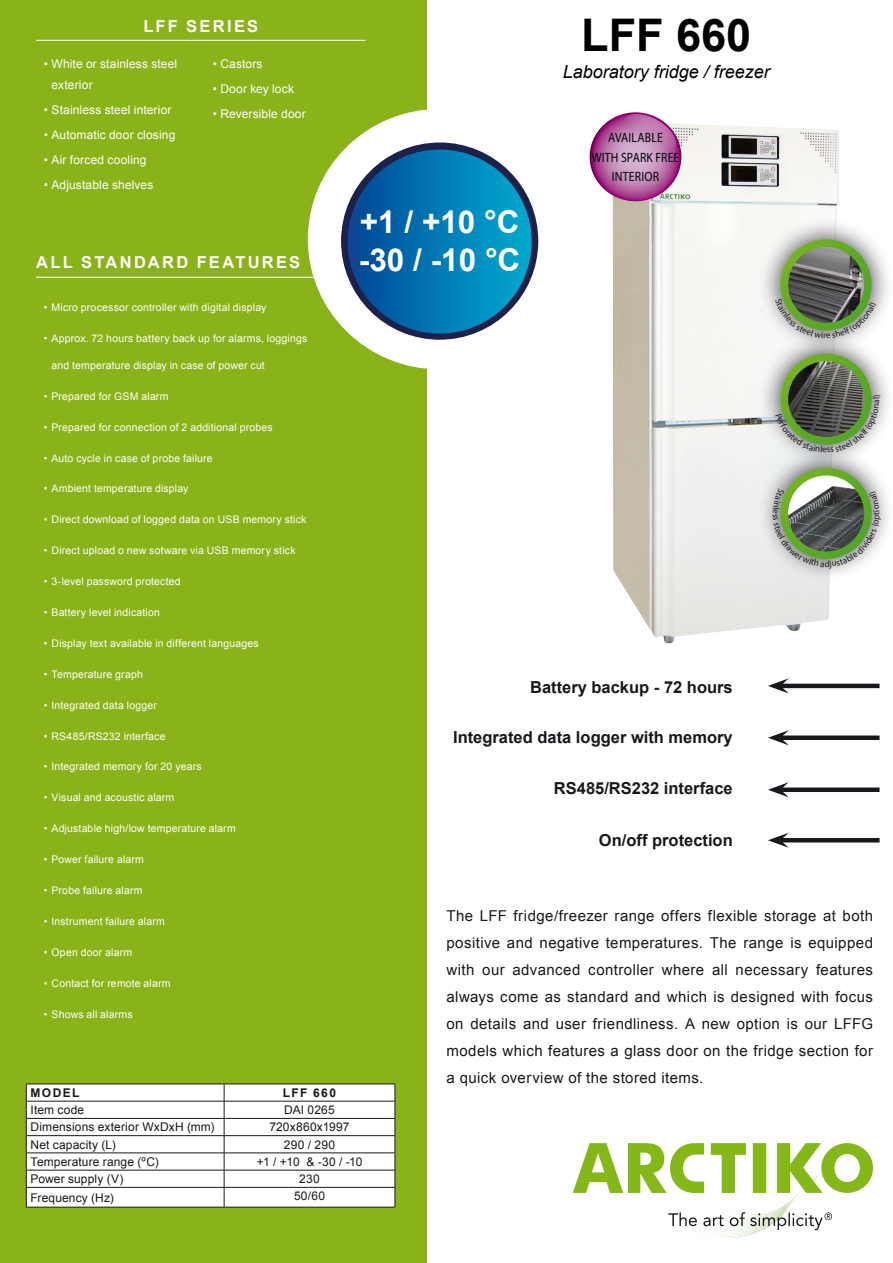
<style>
.page{position:relative;width:893px;height:1263px;background:#fff}
.page>*{position:absolute;margin:0;border:0;box-sizing:border-box;transform-origin:0 0}
.t1{font:700 45px "Arial";color:#000}
.t2{font:700 31.5px/37.8px "Arial";color:#fff}
.t3{font:italic 18px "Arial";color:#000}
.t4{font:700 16.5px "Arial";color:#1a171c}
.Skema_bjælke_overskr{font:700 16.5px "Arial";letter-spacing:.135em;color:#fff}
.Body_Text_10pts{font:15px/27px "Arial";letter-spacing:.03em;color:#1a171c;text-align:justify}
.Brød{font:13.5px "Myriad Pro";letter-spacing:.015em;color:#00050a;scale:.87 1}
.Specifications_Skema{font:12px "Arial";letter-spacing:.01em;color:#1a171c}
.t5{font:12px/21px "Arial";letter-spacing:.01em;color:#fff}
.Specifications_Skema-2{font:700 12px "Arial";letter-spacing:.12em;color:#1a171c}
.t6{font:10.5px "Arial";letter-spacing:.015em;color:#fff}
</style>
<div class="page">
<div style="left:0;top:0;width:426px;height:1263px;background:#8ab219"></div>
<hr style="left:36px;top:277px;width:294px;height:1px;background:#fff">
<div style="left:27px;top:1085px;width:368px;height:122px;background:#fff"></div>
<hr style="left:26px;top:1118px;width:198px;height:1px;background:#1a171c">
<hr style="left:224px;top:1118px;width:171px;height:1px;background:#1a171c">
<hr style="left:26px;top:1135px;width:198px;height:1px;background:#1a171c">
<hr style="left:224px;top:1135px;width:171px;height:1px;background:#1a171c">
<hr style="left:26px;top:1152px;width:198px;height:1px;background:#1a171c">
<hr style="left:224px;top:1152px;width:171px;height:1px;background:#1a171c">
<hr style="left:26px;top:1170px;width:198px;height:1px;background:#1a171c">
<hr style="left:224px;top:1170px;width:171px;height:1px;background:#1a171c">
<hr style="left:26px;top:1187px;width:198px;height:1px;background:#1a171c">
<hr style="left:224px;top:1187px;width:171px;height:1px;background:#1a171c">
<hr style="left:26px;top:1207px;width:198px;height:1px;background:#1a171c">
<hr style="left:224px;top:1207px;width:171px;height:1px;background:#1a171c">
<hr style="left:26px;top:1084px;width:198px;height:1px;background:#1a171c">
<svg style="left:26px;top:1084px;width:1px;height:123px"></svg>
<hr style="left:224px;top:1084px;width:171px;height:1px;background:#1a171c">
<svg style="left:224px;top:1084px;width:1px;height:123px"></svg>
<svg style="left:395px;top:1084px;width:1px;height:123px"></svg>
<hr style="left:26px;top:1101px;width:198px;height:1px;background:#1a171c">
<hr style="left:224px;top:1101px;width:171px;height:1px;background:#1a171c">
<hr style="left:36px;top:40px;width:330px;height:1px;background:#fff">
<hr style="left:780px;top:838px;width:99px;height:4px;background:#1a171c">
<svg style="left:768px;top:833px;width:21px;height:15px"></svg>
<div style="left:780px;top:787px;width:99px;height:5px;background:#1a171c"></div>
<svg style="left:768px;top:782px;width:21px;height:15px"></svg>
<div style="left:780px;top:735px;width:99px;height:5px;background:#1a171c"></div>
<svg style="left:768px;top:730px;width:21px;height:15px"></svg>
<hr style="left:780px;top:684px;width:99px;height:4px;background:#1a171c">
<svg style="left:768px;top:678px;width:21px;height:15px"></svg>
<div style="left:308px;top:109px;width:263px;height:260px;background:#fff;border-radius:50%"></div>
<img style="left:782px;top:1194px;width:16px;height:13px">
<img style="left:721px;top:1207px;width:68px;height:31px">
<svg style="left:573px;top:1143px;width:300px;height:50px"></svg>
<svg style="left:668px;top:1208px;width:164px;height:22px"></svg>
<div style="left:341px;top:142px;width:197px;height:198px;background:#1c214c;border-radius:50%"></div>
<div style="left:348px;top:150px;width:184px;height:184px;background:linear-gradient(to right,#034796,#00a9cf);border-radius:92px"></div>
<img style="left:612px;top:124px;width:227px;height:519px">
<svg style="left:589px;top:112px;width:95px;height:92px"></svg>
<div style="left:758px;top:216px;width:135px;height:138px;background:#1a171c;opacity:.75"></div>
<img style="left:784px;top:243px;width:84px;height:84px;border-radius:42px">
<div style="left:781px;top:239px;width:91px;height:91px;border:8px solid #fff;border-radius:50%"></div>
<div style="left:758px;top:331px;width:135px;height:137px;background:#1a171c;opacity:.75"></div>
<img style="left:784px;top:357px;width:84px;height:84px;border-radius:42px">
<div style="left:781px;top:354px;width:91px;height:91px;border:8px solid #fff;border-radius:50%"></div>
<div style="left:758px;top:445px;width:135px;height:137px;background:#1a171c;opacity:.75"></div>
<svg style="left:784px;top:472px;width:84px;height:83px"></svg>
<img style="left:784px;top:482px;width:84px;height:7px">
<div style="left:781px;top:468px;width:91px;height:91px;border:8px solid #fff;border-radius:50%"></div>
<svg style="left:775px;top:299px;width:102px;height:39px;background:#909e86"></svg>
<svg style="left:775px;top:395px;width:105px;height:58px;background:#818e77"></svg>
<svg style="left:773px;top:489px;width:108px;height:79px;background:#879580"></svg>
<p class="Skema_bjælke_overskr" style="left:143px;top:14px;width:116px">LFF SERIES</p>
<p class="t5" style="left:52px;top:53px;width:127px;text-indent:-8px">• White or stainless steel exterior</p>
<p class="t5" style="left:44px;top:99px;width:129px">• Stainless steel interior</p>
<p class="t5" style="left:44px;top:124px;width:133px">• Automatic door closing</p>
<p class="t5" style="left:44px;top:149px;width:104px">• Air forced cooling</p>
<p class="t5" style="left:44px;top:174px;width:111px">• Adjustable shelves</p>
<p class="t5" style="left:213px;top:53px;width:51px">• Castors</p>
<p class="t5" style="left:213px;top:78px;width:83px">• Door key lock</p>
<p class="t5" style="left:213px;top:103px;width:95px">• Reversible door</p>
<p class="Skema_bjælke_overskr" style="left:36px;top:251px;width:265px">ALL STANDARD FEATURES</p>
<p class="t6" style="left:44px;top:300px;width:224px">• Micro processor controller with digital display</p>
<p class="t6" style="left:44px;top:331px;width:265px">• Approx. 72 hours battery back up for alarms, loggings</p>
<p class="t6" style="left:52px;top:358px;width:215px">and temperature display in case of power cut</p>
<p class="t6" style="left:44px;top:389px;width:126px">• Prepared for GSM alarm</p>
<p class="t6" style="left:44px;top:420px;width:230px">• Prepared for connection of 2 additional probes</p>
<p class="t6" style="left:44px;top:451px;width:170px">• Auto cycle in case of probe failure</p>
<p class="t6" style="left:44px;top:481px;width:146px">• Ambient temperature display</p>
<p class="t6" style="left:44px;top:512px;width:264px">• Direct download of logged data on USB memory stick</p>
<p class="t6" style="left:44px;top:543px;width:253px">• Direct upload o new sotware via USB memory stick</p>
<p class="t6" style="left:44px;top:574px;width:138px">• 3-level password protected</p>
<p class="t6" style="left:44px;top:605px;width:118px">• Battery level indication</p>
<p class="t6" style="left:44px;top:636px;width:216px">• Display text available in different languages</p>
<p class="t6" style="left:44px;top:667px;width:101px">• Temperature graph</p>
<p class="t6" style="left:44px;top:698px;width:115px">• Integrated data logger</p>
<p class="t6" style="left:44px;top:729px;width:123px">• RS485/RS232 interface</p>
<p class="t6" style="left:44px;top:759px;width:159px">• Integrated memory for 20 years</p>
<p class="t6" style="left:44px;top:790px;width:132px">• Visual and acoustic alarm</p>
<p class="t6" style="left:44px;top:821px;width:194px">• Adjustable high/low temperature alarm</p>
<p class="t6" style="left:44px;top:852px;width:102px">• Power failure alarm</p>
<p class="t6" style="left:44px;top:883px;width:100px">• Probe failure alarm</p>
<p class="t6" style="left:44px;top:914px;width:123px">• Instrument failure alarm</p>
<p class="t6" style="left:44px;top:945px;width:90px">• Open door alarm</p>
<p class="t6" style="left:44px;top:976px;width:128px">• Contact for remote alarm</p>
<p class="t6" style="left:44px;top:1006px;width:90px">• Shows all alarms</p>
<p class="t1" style="left:581px;top:4px;width:172px">LFF 660</p>
<p class="t3" style="left:563px;top:60px;width:209px">Laboratory fridge / freezer</p>
<h2 class="t2" style="left:359px;top:203px;width:163px">+1 / +10 °C -30 / -10 °C</h2>
<p class="Brød" style="left:608px;top:129px;width:64px">AVAILABLE</p>
<p class="Brød" style="left:592px;top:149px;width:102px">WITH SPARK FREE</p>
<p class="Brød" style="left:612px;top:168px;width:56px">INTERIOR</p>
<p class="t4" style="left:530px;top:676px;width:204px">Battery backup - 72 hours</p>
<p class="t4" style="left:453px;top:726px;width:281px">Integrated data logger with memory</p>
<p class="t4" style="left:554px;top:776px;width:180px">RS485/RS232 interface</p>
<p class="t4" style="left:599px;top:829px;width:135px">On/off protection</p>
<p class="Body_Text_10pts" style="left:446px;top:902px;width:428px">The LFF fridge/freezer range offers flexible storage at both positive and negative temperatures. The range is equipped with our advanced controller where all necessary features always come as standard and which is designed with focus on details and user friendliness. A new option is our LFFG models which features a glass door on the fridge section for a quick overview of the stored items.</p>
<p class="Specifications_Skema-2" style="left:31px;top:1084px;width:51px">MODEL</p>
<p class="Specifications_Skema-2" style="left:283px;top:1084px;width:55px">LFF 660</p>
<p class="Specifications_Skema" style="left:31px;top:1102px;width:55px">Item code</p>
<p class="Specifications_Skema" style="left:284px;top:1102px;width:52px">DAI 0265</p>
<p class="Specifications_Skema" style="left:31px;top:1119px;width:185px">Dimensions exterior WxDxH (mm)</p>
<p class="Specifications_Skema" style="left:269px;top:1119px;width:82px">720x860x1997</p>
<p class="Specifications_Skema" style="left:31px;top:1136px;width:87px">Net capacity (L)</p>
<p class="Specifications_Skema" style="left:284px;top:1136px;width:53px">290 / 290</p>
<p class="Specifications_Skema" style="left:31px;top:1153px;width:130px">Temperature range (ºC)</p>
<p class="Specifications_Skema" style="left:257px;top:1153px;width:107px">+1 / +10 &amp; -30 / -10</p>
<p class="Specifications_Skema" style="left:31px;top:1170px;width:95px">Power supply (V)</p>
<p class="Specifications_Skema" style="left:299px;top:1170px;width:22px">230</p>
<p class="Specifications_Skema" style="left:31px;top:1189px;width:85px">Frequency (Hz)</p>
<p class="Specifications_Skema" style="left:294px;top:1188px;width:33px">50/60</p>
</div>
